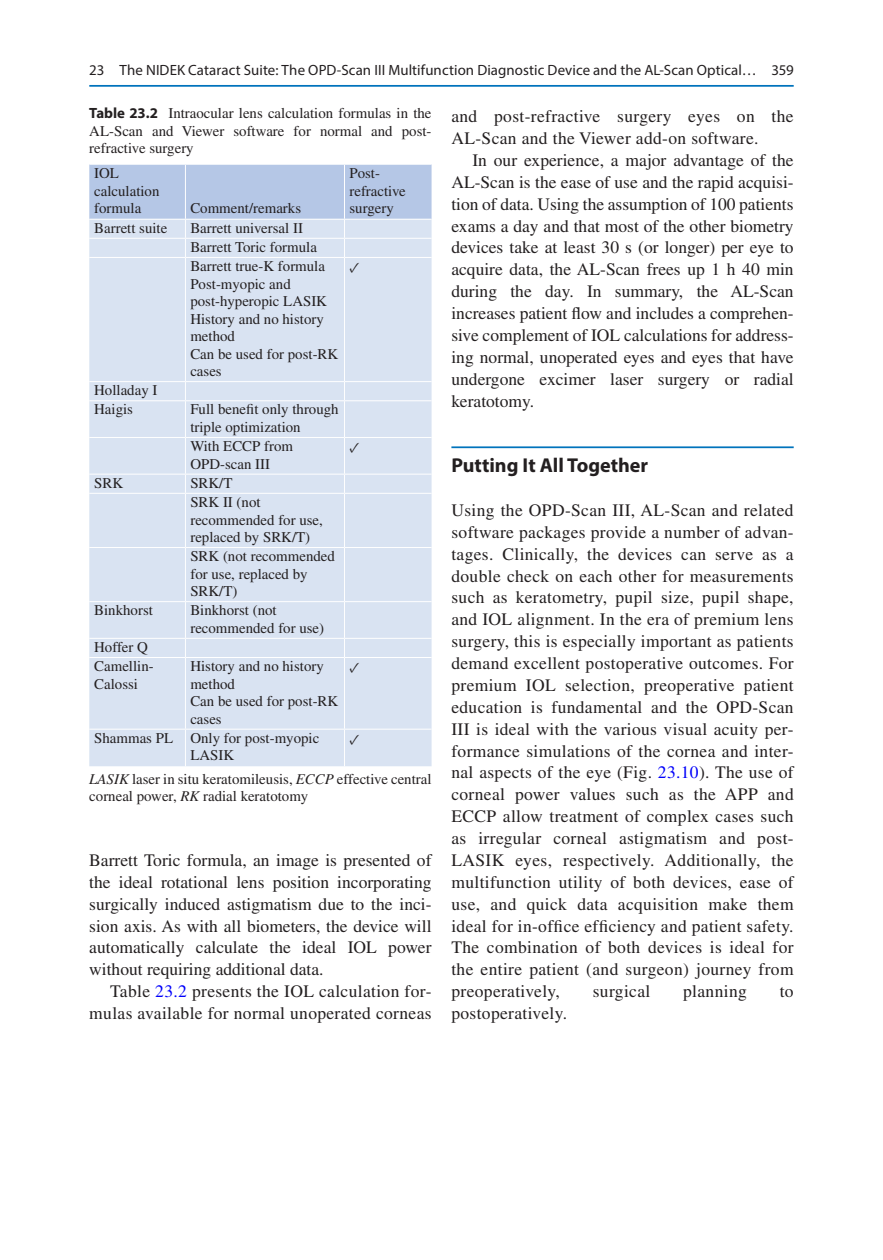
<style>
.page{position:relative;width:883px;height:1260px;background:#fff}
.page>*{position:absolute;margin:0;border:0;box-sizing:border-box;transform-origin:0 0}
.t1{font:700 20.12px "Myriad Pro";color:#231f20}
.t2{font:17.5px/21.9px "Times LT Std";letter-spacing:.02em;color:#231f20;text-align:justify}
.t3{font:14.88px/17.5px "Times LT Std";color:#231f20}
.t4{font:14.88px "Myriad Pro";letter-spacing:.005em;color:#231f20}
.t5{font:14.88px "Minion Pro";color:#231f20}
.s1{font-family:"Myriad Pro";font-weight:700}
.s2{font-style:italic}
.s3{color:#0000fa}
</style>
<div class="page">
<div style="left:89px;top:258px;width:343px;height:508px;background:#d9e3f2"></div>
<svg style="left:89px;top:164px;width:343px;height:93px;background:#c5d3eb"></svg>
<hr style="left:185px;top:258px;width:1px;height:123px;background:#fff">
<hr style="left:344px;top:258px;width:1px;height:123px;background:#fff">
<hr style="left:89px;top:381px;width:96px;height:1px;background:#fff">
<hr style="left:185px;top:381px;width:159px;height:1px;background:#fff">
<svg style="left:185px;top:382px;width:1px;height:18px"></svg>
<hr style="left:344px;top:381px;width:88px;height:1px;background:#fff">
<svg style="left:344px;top:382px;width:1px;height:18px"></svg>
<hr style="left:89px;top:400px;width:96px;height:1px;background:#fff">
<hr style="left:185px;top:400px;width:159px;height:1px;background:#fff">
<hr style="left:185px;top:401px;width:1px;height:36px;background:#fff">
<hr style="left:344px;top:400px;width:88px;height:1px;background:#fff">
<hr style="left:344px;top:401px;width:1px;height:36px;background:#fff">
<hr style="left:89px;top:437px;width:96px;height:1px;background:#fff">
<hr style="left:185px;top:437px;width:159px;height:1px;background:#fff">
<hr style="left:185px;top:438px;width:1px;height:36px;background:#fff">
<hr style="left:344px;top:437px;width:88px;height:1px;background:#fff">
<hr style="left:344px;top:438px;width:1px;height:36px;background:#fff">
<hr style="left:89px;top:474px;width:96px;height:1px;background:#fff">
<hr style="left:185px;top:474px;width:159px;height:1px;background:#fff">
<svg style="left:185px;top:475px;width:1px;height:18px"></svg>
<hr style="left:344px;top:474px;width:88px;height:1px;background:#fff">
<svg style="left:344px;top:475px;width:1px;height:18px"></svg>
<hr style="left:89px;top:493px;width:96px;height:1px;background:#fff">
<hr style="left:185px;top:493px;width:159px;height:1px;background:#fff">
<hr style="left:185px;top:494px;width:1px;height:53px;background:#fff">
<hr style="left:344px;top:493px;width:88px;height:1px;background:#fff">
<hr style="left:344px;top:494px;width:1px;height:53px;background:#fff">
<hr style="left:89px;top:547px;width:96px;height:1px;background:#fff">
<hr style="left:185px;top:547px;width:159px;height:1px;background:#fff">
<hr style="left:185px;top:548px;width:1px;height:53px;background:#fff">
<hr style="left:344px;top:547px;width:88px;height:1px;background:#fff">
<hr style="left:344px;top:548px;width:1px;height:53px;background:#fff">
<hr style="left:89px;top:601px;width:96px;height:1px;background:#fff">
<hr style="left:185px;top:601px;width:159px;height:1px;background:#fff">
<hr style="left:185px;top:602px;width:1px;height:36px;background:#fff">
<hr style="left:344px;top:601px;width:88px;height:1px;background:#fff">
<hr style="left:344px;top:602px;width:1px;height:36px;background:#fff">
<hr style="left:89px;top:638px;width:96px;height:1px;background:#fff">
<hr style="left:185px;top:638px;width:159px;height:1px;background:#fff">
<svg style="left:185px;top:639px;width:1px;height:18px"></svg>
<hr style="left:344px;top:638px;width:88px;height:1px;background:#fff">
<svg style="left:344px;top:639px;width:1px;height:18px"></svg>
<hr style="left:89px;top:657px;width:96px;height:1px;background:#fff">
<hr style="left:185px;top:657px;width:159px;height:1px;background:#fff">
<hr style="left:185px;top:658px;width:1px;height:71px;background:#fff">
<hr style="left:344px;top:657px;width:88px;height:1px;background:#fff">
<hr style="left:344px;top:658px;width:1px;height:71px;background:#fff">
<hr style="left:185px;top:729px;width:159px;height:1px;background:#fff">
<hr style="left:344px;top:729px;width:88px;height:1px;background:#fff">
<hr style="left:344px;top:730px;width:1px;height:36px;background:#fff">
<hr style="left:89px;top:729px;width:96px;height:1px;background:#fff">
<hr style="left:185px;top:730px;width:1px;height:36px;background:#fff">
<hr style="left:451px;top:446px;width:343px;height:2px;background:#0073bc">
<hr style="left:89px;top:85px;width:705px;height:2px;background:#0073bc">
<p class="t4" style="left:89px;top:61px;width:669px">23 The NIDEK Cataract Suite: The OPD-Scan III Multifunction Diagnostic Device and the AL-Scan Optical…</p>
<p class="t4" style="left:771px;top:61px;width:24px">359</p>
<p class="t3" style="left:89px;top:104px;width:344px;text-align:justify"><span class="s1">Table 23.2</span> Intraocular lens calculation formulas in the AL-Scan and Viewer software for normal and post&shy;refractive surgery</p>
<p class="t3" style="left:94px;top:165px;width:67px">IOL calculation formula</p>
<p class="t3" style="left:349px;top:165px;width:58px">Post&shy;refractive surgery</p>
<p class="t3" style="left:190px;top:200px;width:112px">Comment/remarks</p>
<p class="t3" style="left:94px;top:219px;width:75px">Barrett suite</p>
<p class="t3" style="left:190px;top:218px;width:136px;line-height:19.2px">Barrett universal II<br>Barrett Toric formula<br>Barrett true-K formula</p>
<p class="t3" style="left:190px;top:275px;width:149px">Post-myopic and post-hyperopic LASIK<br>History and no history method<br>Can be used for post-RK cases</p>
<p class="t5" style="left:349px;top:257px;width:12px">✓</p>
<p class="t3" style="left:94px;top:381px;width:65px;line-height:19.2px">Holladay I<br>Haigis</p>
<p class="t3" style="left:190px;top:401px;width:150px">Full benefit only through triple optimization</p>
<p class="t3" style="left:190px;top:437px;width:104px">With ECCP from<br>OPD-scan III</p>
<p class="t5" style="left:349px;top:437px;width:12px">✓</p>
<p class="t3" style="left:94px;top:474px;width:30px">SRK</p>
<p class="t3" style="left:190px;top:473px;width:72px;line-height:19.2px">SRK/T<br>SRK II (not</p>
<p class="t3" style="left:190px;top:511px;width:134px">recommended for use, replaced by SRK/T)</p>
<p class="t3" style="left:190px;top:547px;width:146px">SRK (not recommended for use, replaced by<br>SRK/T)</p>
<p class="t3" style="left:94px;top:602px;width:60px">Binkhorst</p>
<p class="t3" style="left:190px;top:602px;width:135px">Binkhorst (not recommended for use)</p>
<p class="t3" style="left:94px;top:637px;width:61px;line-height:19.2px">Hoffer Q<br>Camellin-</p>
<p class="t3" style="left:94px;top:675px;width:45px">Calossi</p>
<p class="t3" style="left:190px;top:657px;width:149px">History and no history method<br>Can be used for post-RK cases</p>
<p class="t5" style="left:349px;top:657px;width:12px">✓</p>
<p class="t3" style="left:190px;top:729px;width:130px;text-indent:-96px">Shammas PL Only for post-myopic<br>LASIK</p>
<p class="t5" style="left:349px;top:729px;width:12px">✓</p>
<p class="t3" style="left:89px;top:770px;width:344px"><span class="s2">LASIK</span> laser in situ keratomileusis, <span class="s2">ECCP</span> effective central corneal power, <span class="s2">RK</span> radial keratotomy</p>
<p class="t2" style="left:89px;top:849px;width:344px">Barrett Toric formula, an image is presented of the ideal rotational lens position incorporating surgically induced astigmatism due to the inci&shy;sion axis. As with all biometers, the device will automatically calculate the ideal IOL power without requiring additional data.</p>
<p class="t2" style="left:89px;top:980px;width:344px;text-align:right">Table <span class="s3">23.2</span> presents the IOL calculation for&shy;mulas available for normal unoperated corneas</p>
<p class="t2" style="left:451px;top:105px;width:344px">and post-refractive surgery eyes on the<br>AL-Scan and the Viewer add-on software.</p>
<p class="t2" style="left:451px;top:149px;width:344px;text-indent:21px">In our experience, a major advantage of the AL-Scan is the ease of use and the rapid acquisi&shy;tion of data. Using the assumption of 100 patients exams a day and that most of the other biometry devices take at least 30 s (or longer) per eye to acquire data, the AL-Scan frees up 1 h 40 min during the day. In summary, the AL-Scan increases patient flow and includes a comprehen&shy;sive complement of IOL calculations for address&shy;ing normal, unoperated eyes and eyes that have undergone excimer laser surgery or radial keratotomy.</p>
<p class="t1" style="left:451px;top:452px;width:198px">Putting It All Together</p>
<p class="t2" style="left:451px;top:499px;width:344px">Using the OPD-Scan III, AL-Scan and related software packages provide a number of advan&shy;tages. Clinically, the devices can serve as a double check on each other for measurements such as keratometry, pupil size, pupil shape, and IOL alignment. In the era of premium lens surgery, this is especially important as patients demand excellent postoperative outcomes. For premium IOL selection, preoperative patient education is fundamental and the OPD-Scan III is ideal with the various visual acuity per&shy;formance simulations of the cornea and inter&shy;nal aspects of the eye (Fig. <span class="s3">23.10</span>). The use of corneal power values such as the APP and ECCP allow treatment of complex cases such as irregular corneal astigmatism and post-LASIK eyes, respectively. Additionally, the multifunction utility of both devices, ease of use, and quick data acquisition make them ideal for in-office efficiency and patient safety.<br>The combination of both devices is ideal for the entire patient (and surgeon) journey from preoperatively,</p>
<p class="t2" style="left:593px;top:980px;width:59px">surgical</p>
<p class="t2" style="left:683px;top:980px;width:65px">planning</p>
<p class="t2" style="left:780px;top:980px;width:15px">to</p>
<p class="t2" style="left:451px;top:1002px;width:117px">postoperatively.</p>
</div>
